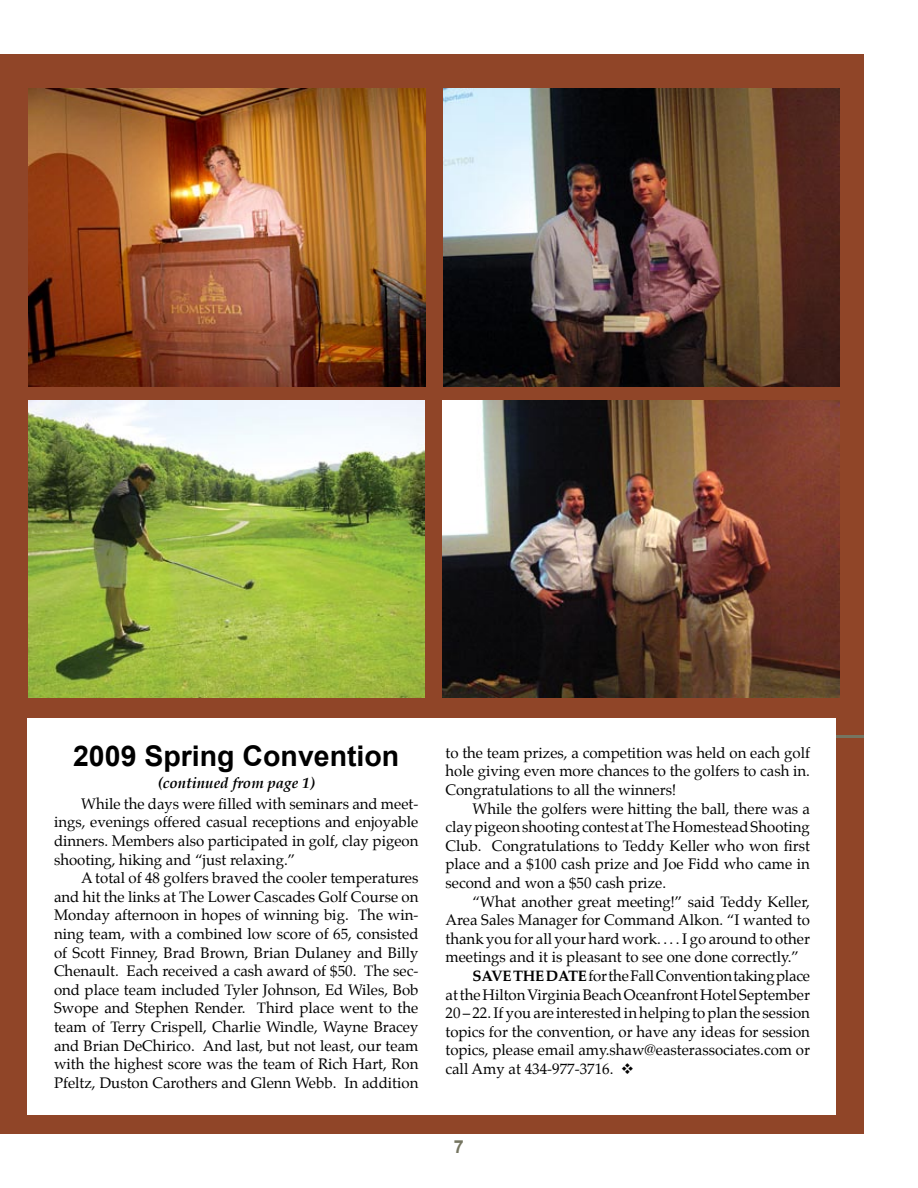
<style>
.page{position:relative;width:918px;height:1188px;background:#fff}
.page>*{position:absolute;margin:0;border:0;box-sizing:border-box;transform-origin:0 0}
.t1{font:700 28.5px "Arial";color:#000}
.t2{font:15px/18.6px "Palatino";color:#000;text-align:justify}
.t3{font:italic 700 15px "Palatino";color:#000}
.s1{font-weight:700}
</style>
<div class="page">
<div style="left:0;top:54px;width:864px;height:1080px;background:#904528"></div>
<hr style="left:54px;top:735px;width:810px;height:3px;background:#757561">
<img style="left:29px;top:88px;width:396px;height:298px">
<img style="left:28px;top:400px;width:397px;height:298px">
<img style="left:443px;top:88px;width:397px;height:298px">
<img style="left:443px;top:400px;width:396px;height:298px">
<div style="left:28px;top:718px;width:808px;height:397px;background:#fff"></div>
<h1 class="t1" style="left:73px;top:737px;width:328px">2009 Spring Convention</h1>
<p class="t3" style="left:158px;top:771px;width:158px">(continued from page 1)</p>
<p class="t2" style="left:54px;top:794px;width:366px;text-indent:27px">While the days were filled with seminars and meet&shy;ings, evenings offered casual receptions and enjoyable dinners. Members also participated in golf, clay pigeon shooting, hiking and “just relaxing.”</p>
<p class="t2" style="left:54px;top:869px;width:366px;text-indent:27px">A total of 48 golfers braved the cooler temperatures and hit the links at The Lower Cascades Golf Course on Monday afternoon in hopes of winning big. The win&shy;ning team, with a combined low score of 65, consisted of Scott Finney, Brad Brown, Brian Dulaney and Billy Chenault. Each received a cash award of $50. The sec&shy;ond place team included Tyler Johnson, Ed Wiles, Bob Swope and Stephen Render. Third place went to the team of Terry Crispell, Charlie Windle, Wayne Bracey and Brian DeChirico. And last, but not least, our team with the highest score was the team of Rich Hart, Ron Pfeltz, Duston Carothers and Glenn Webb. In addition</p>
<p class="t2" style="left:446px;top:743px;width:366px">to the team prizes, a competition was held on each golf hole giving even more chances to the golfers to cash in.<br>Congratulations to all the winners!</p>
<p class="t2" style="left:446px;top:799px;width:366px;text-indent:27px">While the golfers were hitting the ball, there was a clay pigeon shooting contest at The Homestead Shooting Club. Congratulations to Teddy Keller who won first place and a $100 cash prize and Joe Fidd who came in second and won a $50 cash prize.</p>
<p class="t2" style="left:472px;top:892px;width:339px">“What another great meeting!” said Teddy Keller,</p>
<p class="t2" style="left:446px;top:911px;width:366px">Area Sales Manager for Command Alkon. “I wanted to</p>
<p class="t2" style="left:446px;top:929px;width:366px">thank you for all your hard work. . . . I go around to other</p>
<p class="t2" style="left:446px;top:948px;width:355px">meetings and it is pleasant to see one done correctly.”</p>
<p class="t2" style="left:472px;top:967px;width:339px"><span class="s1">SAVE THE DATE</span> for the Fall Convention taking place</p>
<p class="t2" style="left:446px;top:985px;width:366px">at the Hilton Virginia Beach Oceanfront Hotel September</p>
<p class="t2" style="left:446px;top:1004px;width:366px">20 – 22. If you are interested in helping to plan the session</p>
<p class="t2" style="left:446px;top:1022px;width:366px">topics for the convention, or have any ideas for session</p>
<p class="t2" style="left:446px;top:1041px;width:366px">topics, please email amy.shaw@easterassociates.com or</p>
<p class="t2" style="left:446px;top:1060px;width:190px">call Amy at 434-977-3716. ❖</p>
</div>
